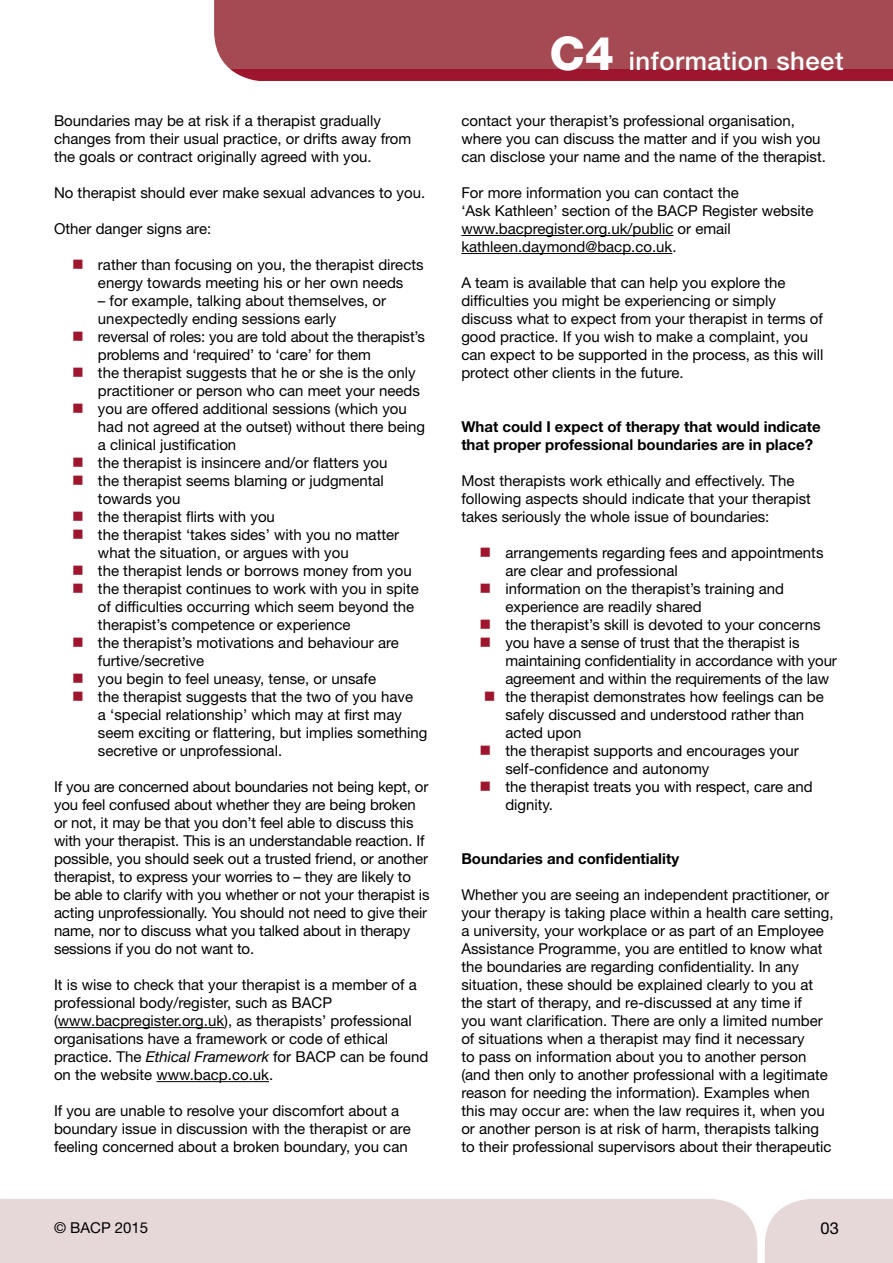
<style>
.page{position:relative;width:893px;height:1263px;background:#fff}
.page>*{position:absolute;margin:0;border:0;box-sizing:border-box;transform-origin:0 0}
.t1{font:500 25.65px "Helvetica Neue LT Std";letter-spacing:.02em;color:#fff}
.t2{font:16.5px "Helvetica Neue LT Std";color:#000}
.t3{font:15px/18px "Helvetica Neue LT Std";color:#000}
.t4{font:700 15px/18px "Helvetica Neue LT Std";color:#000}
.s1{color:#9d162e}
.s2{font-style:italic}
.s3{font-weight:800;font-size:46.5px}
</style>
<div class="page">
<div style="left:765px;top:1199px;width:128px;height:64px;background:#e6d7d8"></div>
<div style="left:0;top:1199px;width:757px;height:64px;background:#e6d7d8"></div>
<div style="left:0;top:0;width:893px;height:81px;background:#a54a53"></div>
<div style="left:0;top:70px;width:893px;height:11px;background:#9d162e"></div>
<svg style="left:0;top:0;width:265px;height:81px"></svg>
<hr style="left:58px;top:1027px;width:166px;height:1px;background:#000">
<hr style="left:157px;top:1081px;width:112px;height:1px;background:#000">
<hr style="left:461px;top:235px;width:212px;height:1px;background:#000">
<hr style="left:461px;top:253px;width:211px;height:1px;background:#000">
<p class="t3" style="left:54px;top:111px;width:359px">Boundaries may be at risk if a therapist gradually changes from their usual practice, or drifts away from the goals or contract originally agreed with you.</p>
<p class="t3" style="left:54px;top:183px;width:373px">No therapist should ever make sexual advances to you.</p>
<p class="t3" style="left:54px;top:219px;width:159px">Other danger signs are:</p>
<p class="t3" style="left:72px;top:255px;width:353px;text-align:center"><span class="s1">■</span> rather than focusing on you, the therapist directs energy towards meeting his or her own needs</p>
<p class="t3" style="left:98px;top:291px;width:290px">– for example, talking about themselves, or unexpectedly ending sessions early</p>
<p class="t3" style="left:98px;top:327px;width:328px;text-indent:-26px"><span class="s1">■</span> reversal of roles: you are told about the therapist’s problems and ‘required’ to ‘care’ for them</p>
<p class="t3" style="left:72px;top:363px;width:349px;text-align:right"><span class="s1">■</span> the therapist suggests that he or she is the only practitioner or person who can meet your needs</p>
<p class="t3" style="left:98px;top:399px;width:329px;text-indent:-26px"><span class="s1">■</span> you are offered additional sessions (which you had not agreed at the outset) without there being a clinical justification</p>
<p class="t3" style="left:72px;top:453px;width:317px"><span class="s1">■</span> the therapist is insincere and/or flatters you</p>
<p class="t3" style="left:98px;top:471px;width:287px;text-indent:-26px"><span class="s1">■</span> the therapist seems blaming or judgmental towards you</p>
<p class="t3" style="left:72px;top:507px;width:204px"><span class="s1">■</span> the therapist flirts with you</p>
<p class="t3" style="left:98px;top:525px;width:303px;text-indent:-26px"><span class="s1">■</span> the therapist ‘takes sides’ with you no matter what the situation, or argues with you</p>
<p class="t3" style="left:72px;top:561px;width:341px"><span class="s1">■</span> the therapist lends or borrows money from you</p>
<p class="t3" style="left:98px;top:579px;width:322px;text-indent:-26px"><span class="s1">■</span> the therapist continues to work with you in spite of difficulties occurring which seem beyond the therapist’s competence or experience</p>
<p class="t3" style="left:98px;top:633px;width:302px;text-indent:-26px"><span class="s1">■</span> the therapist’s motivations and behaviour are furtive/secretive</p>
<p class="t3" style="left:72px;top:669px;width:305px"><span class="s1">■</span> you begin to feel uneasy, tense, or unsafe</p>
<p class="t3" style="left:98px;top:687px;width:331px;text-indent:-26px"><span class="s1">■</span> the therapist suggests that the two of you have<br>a ‘special relationship’ which may at first may seem exciting or flattering, but implies something secretive or unprofessional.</p>
<p class="t3" style="left:54px;top:777px;width:377px">If you are concerned about boundaries not being kept, or you feel confused about whether they are being broken or not, it may be that you don’t feel able to discuss this with your therapist. This is an understandable reaction. If possible, you should seek out a trusted friend, or another therapist, to express your worries to – they are likely to be able to clarify with you whether or not your therapist is acting unprofessionally. You should not need to give their name, nor to discuss what you talked about in therapy sessions if you do not want to.</p>
<p class="t3" style="left:54px;top:975px;width:376px">It is wise to check that your therapist is a member of a professional body/register, such as BACP (www.bacpregister.org.uk), as therapists’ professional organisations have a framework or code of ethical practice. The <span class="s2">Ethical Framework</span> for BACP can be found on the website www.bacp.co.uk.</p>
<p class="t3" style="left:54px;top:1101px;width:358px">If you are unable to resolve your discomfort about a boundary issue in discussion with the therapist or are feeling concerned about a broken boundary, you can</p>
<h1 class="t1" style="left:550px;top:45px;width:295px"><span class="s3">C4</span> information sheet</h1>
<p class="t3" style="left:461px;top:111px;width:366px">contact your therapist’s professional organisation, where you can discuss the matter and if you wish you can disclose your name and the name of the therapist.</p>
<p class="t3" style="left:461px;top:183px;width:354px">For more information you can contact the<br>‘Ask Kathleen’ section of the BACP Register website www.bacpregister.org.uk/public or email kathleen.daymond@bacp.co.uk.</p>
<p class="t3" style="left:461px;top:273px;width:364px">A team is available that can help you explore the difficulties you might be experiencing or simply discuss what to expect from your therapist in terms of good practice. If you wish to make a complaint, you can expect to be supported in the process, as this will protect other clients in the future.</p>
<p class="t4" style="left:461px;top:417px;width:361px">What could I expect of therapy that would indicate that proper professional boundaries are in place?</p>
<p class="t3" style="left:461px;top:471px;width:351px">Most therapists work ethically and effectively. The following aspects should indicate that your therapist takes seriously the whole issue of boundaries:</p>
<p class="t3" style="left:505px;top:543px;width:320px;text-indent:-26px"><span class="s1">■</span> arrangements regarding fees and appointments are clear and professional</p>
<p class="t3" style="left:505px;top:579px;width:280px;text-indent:-26px"><span class="s1">■</span> information on the therapist’s training and experience are readily shared</p>
<p class="t3" style="left:480px;top:615px;width:343px"><span class="s1">■</span> the therapist’s skill is devoted to your concerns</p>
<p class="t3" style="left:505px;top:633px;width:333px;text-indent:-26px"><span class="s1">■</span> you have a sense of trust that the therapist is maintaining confidentiality in accordance with your agreement and within the requirements of the law</p>
<p class="t3" style="left:505px;top:687px;width:320px;text-indent:-22px"><span class="s1">■</span> the therapist demonstrates how feelings can be safely discussed and understood rather than acted upon</p>
<p class="t3" style="left:505px;top:741px;width:295px;text-indent:-26px"><span class="s1">■</span> the therapist supports and encourages your self-confidence and autonomy</p>
<p class="t3" style="left:505px;top:777px;width:309px;text-indent:-26px"><span class="s1">■</span> the therapist treats you with respect, care and dignity.</p>
<p class="t4" style="left:461px;top:849px;width:219px">Boundaries and confidentiality</p>
<p class="t3" style="left:461px;top:885px;width:374px">Whether you are seeing an independent practitioner, or your therapy is taking place within a health care setting, a university, your workplace or as part of an Employee Assistance Programme, you are entitled to know what the boundaries are regarding confidentiality. In any situation, these should be explained clearly to you at the start of therapy, and re-discussed at any time if<br>you want clarification. There are only a limited number of situations when a therapist may find it necessary<br>to pass on information about you to another person (and then only to another professional with a legitimate reason for needing the information). Examples when this may occur are: when the law requires it, when you or another person is at risk of harm, therapists talking to their professional supervisors about their therapeutic</p>
<p class="t3" style="left:54px;top:1218px;width:96px">© BACP 2015</p>
<p class="t2" style="left:821px;top:1218px;width:20px">03</p>
</div>
